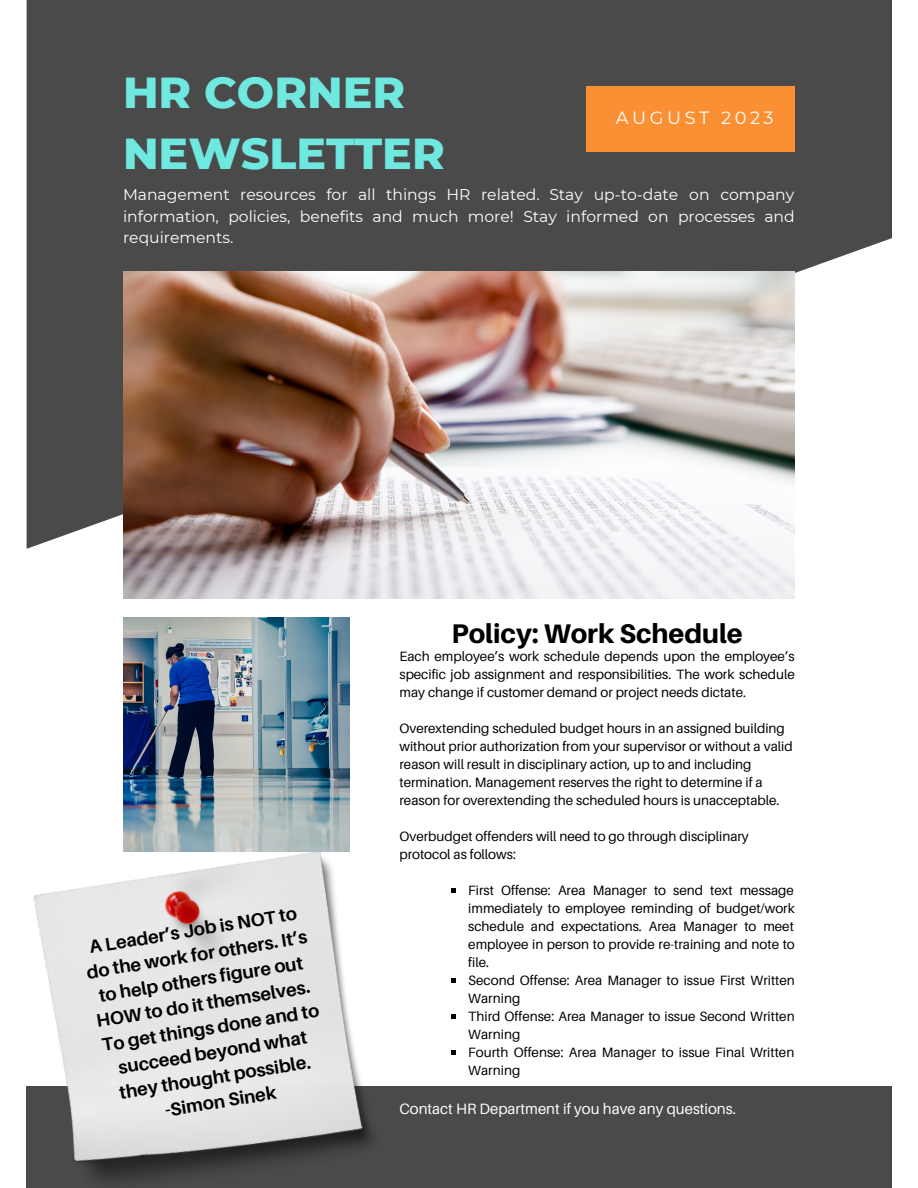
<style>
.page{position:relative;width:918px;height:1188px;background:#fff}
.page>*{position:absolute;margin:0;border:0;box-sizing:border-box;transform-origin:0 0}
.t1{font:800 44.25px/61.8px "Montserrat";color:#6fe8df}
.t2{font:800 27px "Aileron";color:#000}
.t3{font:700 18.3px/24.8px "Aileron";color:#000;text-align:center}
.t4{font:17.7px "Montserrat";letter-spacing:.2em;color:#fff}
.t5{font:15.6px/21.3px "Montserrat";color:#fff;text-align:justify}
.t6{font:15px "Aileron";color:#fefefe}
.t7{font:13.5px/18px "Aileron";color:#000}
</style>
<div class="page">
<svg style="left:27px;top:0;width:865px;height:549px;fill:#4a4a4a"></svg>
<div style="left:586px;top:86px;width:209px;height:66px;background:#fa9033"></div>
<img style="left:123px;top:272px;width:672px;height:326px">
<img style="left:123px;top:617px;width:226px;height:231px">
<div style="left:27px;top:1086px;width:865px;height:102px;background:#4a4a4a"></div>
<img style="left:33px;top:848px;width:339px;height:333px">
<svg style="left:451px;top:888px;width:5px;height:5px"></svg>
<svg style="left:451px;top:978px;width:5px;height:5px"></svg>
<svg style="left:451px;top:1014px;width:5px;height:5px"></svg>
<svg style="left:451px;top:1050px;width:5px;height:5px"></svg>
<p class="t1" style="left:123px;top:61px;width:323px">HR CORNER<br>NEWSLETTER</p>
<p class="t4" style="left:616px;top:107px;width:159px">AUGUST 2023</p>
<p class="t5" style="left:123px;top:184px;width:673px">Management resources for all things HR related. Stay up-to-date on company information, policies, benefits and much more! Stay informed on processes and requirements.</p>
<p class="t2" style="left:452px;top:616px;width:293px">Policy: Work Schedule</p>
<p class="t3" style="left:81px;top:935px;width:225px;rotate:-9deg">A Leader’s Job is NOT to do the work for others. It’s to help others figure out<br>HOW to do it themselves.<br>To get things done and to succeed beyond what they thought possible.</p>
<p class="t3" style="left:163px;top:1097px;width:114px;rotate:-9deg">-Simon Sinek</p>
<p class="t7" style="left:399px;top:647px;width:397px;text-align:justify">Each employee’s work schedule depends upon the employee’s specific job assignment and responsibilities. The work schedule may change if customer demand or project needs dictate.</p>
<p class="t7" style="left:399px;top:719px;width:395px">Overextending scheduled budget hours in an assigned building without prior authorization from your supervisor or without a valid reason will result in disciplinary action, up to and including termination. Management reserves the right to determine if a reason for overextending the scheduled hours is unacceptable.</p>
<p class="t7" style="left:399px;top:827px;width:351px">Overbudget offenders will need to go through disciplinary protocol as follows:</p>
<p class="t7" style="left:468px;top:881px;width:328px;text-align:justify">First Offense: Area Manager to send text message immediately to employee reminding of budget/work schedule and expectations. Area Manager to meet employee in person to provide re-training and note to file.</p>
<p class="t7" style="left:468px;top:971px;width:328px">Second Offense: Area Manager to issue First Written<br>Warning</p>
<p class="t7" style="left:468px;top:1007px;width:328px">Third Offense: Area Manager to issue Second Written<br>Warning</p>
<p class="t7" style="left:468px;top:1043px;width:328px">Fourth Offense: Area Manager to issue Final Written<br>Warning</p>
<p class="t6" style="left:399px;top:1100px;width:338px">Contact HR Department if you have any questions.</p>
</div>
